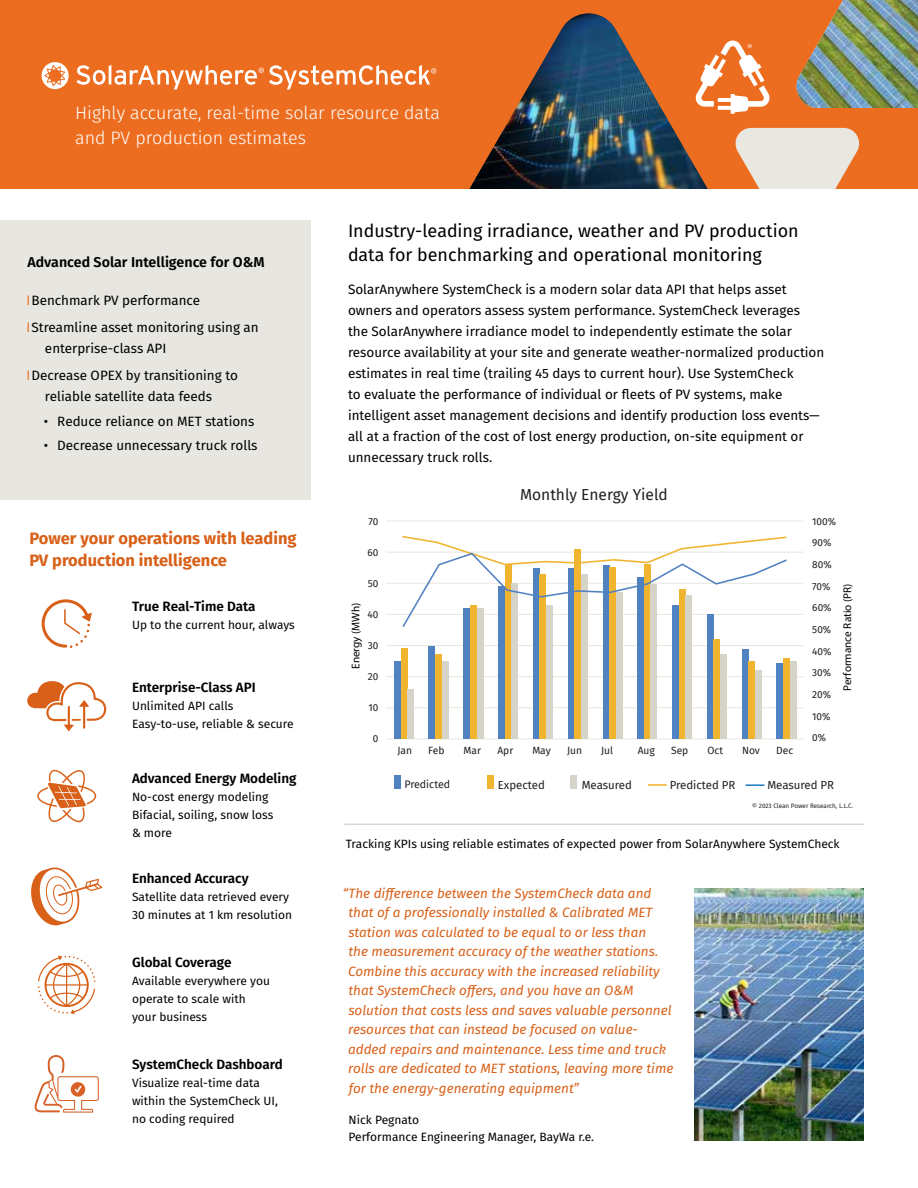
<style>
.page{position:relative;width:918px;height:1188px;background:#fff}
.page>*{position:absolute;margin:0;border:0;box-sizing:border-box;transform-origin:0 0}
.t1{font:18px/24px "Fira Sans";color:#000}
.t2{font:300 18px/25.5px "Fira Sans";color:#fff}
.t3{font:700 16.5px/22.5px "Fira Sans";color:#d86018}
.t4{font:15.6px "Fira Sans";color:#231f20}
.t5{font:600 14.25px "Fira Sans";color:#000}
.t6{font:13.5px/21px "Fira Sans";color:#000}
.t7{font:italic 13.5px/19.5px "Fira Sans";color:#d86018}
.t8{font:600 13.5px "Fira Sans";color:#000}
.t9{font:12px/18px "Fira Sans";color:#000}
.t10{font:11.4px "Fira Sans";color:#231f20}
.t11{font:11.25px "Myriad Pro";color:#000}
.t12{font:10.65px "Fira Sans";color:#231f20}
.t13{font:10.2px "Fira Sans";color:#231f20}
.t14{font:10.05px/21.6px "Fira Sans";color:#231f20}
.t15{font:6.3px "Fira Sans";color:#231f20}
.s1{font-family:"Myriad Pro";color:#ed6d20}
</style>
<div class="page">
<div style="left:0;top:0;width:918px;height:189px;background:#ed6d20"></div>
<svg style="left:76px;top:65px;width:360px;height:24px"></svg>
<svg style="left:42px;top:62px;width:27px;height:27px"></svg>
<img style="left:470px;top:0;width:448px;height:189px">
<div style="left:0;top:220px;width:310px;height:280px;background:#e8e6e0"></div>
<svg style="left:27px;top:681px;width:79px;height:50px"></svg>
<svg style="left:37px;top:769px;width:59px;height:53px"></svg>
<svg style="left:42px;top:599px;width:50px;height:49px"></svg>
<svg style="left:31px;top:867px;width:71px;height:58px"></svg>
<svg style="left:38px;top:956px;width:57px;height:58px"></svg>
<svg style="left:34px;top:1055px;width:65px;height:58px"></svg>
<hr style="left:386px;top:521px;width:418px;height:1px;background:#e7e6df">
<hr style="left:386px;top:552px;width:418px;height:1px;background:#e7e6df">
<hr style="left:386px;top:583px;width:418px;height:1px;background:#e7e6df">
<hr style="left:386px;top:614px;width:418px;height:1px;background:#e7e6df">
<hr style="left:386px;top:645px;width:418px;height:1px;background:#e7e6df">
<hr style="left:386px;top:676px;width:418px;height:1px;background:#e7e6df">
<hr style="left:386px;top:707px;width:418px;height:1px;background:#e7e6df">
<hr style="left:386px;top:739px;width:418px;height:1px;background:#e7e6df">
<div style="left:394px;top:661px;width:7px;height:78px;background:#5082c2"></div>
<div style="left:401px;top:648px;width:6px;height:91px;background:#f0b42f"></div>
<div style="left:407px;top:689px;width:7px;height:50px;background:#d6d4c8"></div>
<div style="left:429px;top:646px;width:6px;height:93px;background:#5082c2"></div>
<div style="left:435px;top:655px;width:7px;height:84px;background:#f0b42f"></div>
<div style="left:442px;top:661px;width:6px;height:78px;background:#d6d4c8"></div>
<div style="left:464px;top:608px;width:6px;height:131px;background:#5082c2"></div>
<div style="left:470px;top:605px;width:7px;height:134px;background:#f0b42f"></div>
<div style="left:477px;top:608px;width:6px;height:131px;background:#d6d4c8"></div>
<div style="left:498px;top:586px;width:7px;height:153px;background:#5082c2"></div>
<div style="left:505px;top:564px;width:6px;height:175px;background:#f0b42f"></div>
<div style="left:511px;top:584px;width:7px;height:155px;background:#d6d4c8"></div>
<div style="left:533px;top:568px;width:7px;height:171px;background:#5082c2"></div>
<div style="left:540px;top:574px;width:6px;height:165px;background:#f0b42f"></div>
<div style="left:546px;top:605px;width:7px;height:134px;background:#d6d4c8"></div>
<div style="left:568px;top:568px;width:7px;height:171px;background:#5082c2"></div>
<div style="left:575px;top:549px;width:6px;height:190px;background:#f0b42f"></div>
<div style="left:581px;top:574px;width:7px;height:165px;background:#d6d4c8"></div>
<div style="left:603px;top:565px;width:6px;height:174px;background:#5082c2"></div>
<div style="left:609px;top:568px;width:7px;height:171px;background:#f0b42f"></div>
<div style="left:616px;top:592px;width:7px;height:147px;background:#d6d4c8"></div>
<div style="left:637px;top:577px;width:7px;height:162px;background:#5082c2"></div>
<div style="left:644px;top:565px;width:6px;height:174px;background:#f0b42f"></div>
<div style="left:650px;top:584px;width:7px;height:155px;background:#d6d4c8"></div>
<div style="left:672px;top:605px;width:7px;height:134px;background:#5082c2"></div>
<div style="left:679px;top:589px;width:6px;height:150px;background:#f0b42f"></div>
<div style="left:685px;top:595px;width:7px;height:144px;background:#d6d4c8"></div>
<div style="left:707px;top:615px;width:7px;height:124px;background:#5082c2"></div>
<div style="left:714px;top:639px;width:6px;height:100px;background:#f0b42f"></div>
<div style="left:720px;top:654px;width:7px;height:85px;background:#d6d4c8"></div>
<div style="left:742px;top:649px;width:6px;height:90px;background:#5082c2"></div>
<div style="left:748px;top:661px;width:7px;height:78px;background:#f0b42f"></div>
<div style="left:755px;top:670px;width:7px;height:69px;background:#d6d4c8"></div>
<div style="left:777px;top:664px;width:6px;height:75px;background:#5082c2"></div>
<div style="left:783px;top:658px;width:7px;height:81px;background:#f0b42f"></div>
<div style="left:790px;top:661px;width:6px;height:78px;background:#d6d4c8"></div>
<div style="left:394px;top:775px;width:7px;height:14px;background:#5082c2"></div>
<div style="left:487px;top:775px;width:7px;height:14px;background:#f0b42f"></div>
<div style="left:571px;top:775px;width:6px;height:14px;background:#d6d4c8"></div>
<svg style="left:648px;top:784px;width:18px;height:2px"></svg>
<svg style="left:746px;top:784px;width:18px;height:2px"></svg>
<svg style="left:401px;top:536px;width:387px;height:92px"></svg>
<img style="left:694px;top:889px;width:170px;height:251px">
<hr style="left:345px;top:824px;width:519px;height:1px;background:#cfcec9">
<h1 class="t2" style="left:75px;top:100px;width:366px">Highly accurate, real-time solar resource data and PV production estimates</h1>
<p class="t5" style="left:27px;top:250px;width:239px">Advanced Solar Intelligence for O&amp;M</p>
<p class="t6" style="left:27px;top:287px;width:233px;line-height:27px"><span class="s1">M</span>Benchmark PV performance<br><span class="s1">M</span>Streamline asset monitoring using an</p>
<p class="t6" style="left:27px;top:335px;width:212px;line-height:27px;text-indent:18px">enterprise-class API<br><span class="s1">M</span>Decrease OPEX by transitioning to</p>
<p class="t6" style="left:45px;top:386px;width:169px">reliable satellite data feeds</p>
<p class="t6" style="left:44px;top:410px;width:212px">• Reduce reliance on MET stations</p>
<p class="t6" style="left:44px;top:434px;width:215px">• Decrease unnecessary truck rolls</p>
<p class="t3" style="left:29px;top:526px;width:269px">Power your operations with leading<br>PV production intelligence</p>
<p class="t8" style="left:132px;top:595px;width:125px">True Real-Time Data</p>
<p class="t9" style="left:132px;top:616px;width:164px">Up to the current hour, always</p>
<p class="t8" style="left:132px;top:676px;width:125px">Enterprise-Class API</p>
<p class="t9" style="left:132px;top:697px;width:163px">Unlimited API calls<br>Easy-to-use, reliable &amp; secure</p>
<p class="t8" style="left:132px;top:767px;width:166px">Advanced Energy Modeling</p>
<p class="t9" style="left:132px;top:787px;width:143px">No-cost energy modeling<br>Bifacial, soiling, snow loss &amp; more</p>
<p class="t8" style="left:132px;top:867px;width:118px">Enhanced Accuracy</p>
<p class="t9" style="left:132px;top:887px;width:162px">Satellite data retrieved every<br>30 minutes at 1 km resolution</p>
<p class="t8" style="left:132px;top:951px;width:101px">Global Coverage</p>
<p class="t9" style="left:132px;top:971px;width:139px">Available everywhere you operate to scale with your business</p>
<p class="t8" style="left:132px;top:1053px;width:152px">SystemCheck Dashboard</p>
<p class="t9" style="left:132px;top:1073px;width:147px">Visualize real-time data within the SystemCheck UI, no coding required</p>
<h1 class="t1" style="left:348px;top:218px;width:452px">Industry-leading irradiance, weather and PV production data for benchmarking and operational monitoring</h1>
<p class="t6" style="left:348px;top:279px;width:478px">SolarAnywhere SystemCheck is a modern solar data API that helps asset owners and operators assess system performance. SystemCheck leverages<br>the SolarAnywhere irradiance model to independently estimate the solar resource availability at your site and generate weather-normalized production estimates in real time (trailing 45 days to current hour). Use SystemCheck<br>to evaluate the performance of individual or fleets of PV systems, make intelligent asset management decisions and identify production loss events— all at a fraction of the cost of lost energy production, on-site equipment or unnecessary truck rolls.</p>
<p class="t14" style="left:368px;top:510px;width:11px">70</p>
<p class="t14" style="left:367px;top:541px;width:12px">60</p>
<p class="t14" style="left:368px;top:572px;width:12px">50</p>
<p class="t14" style="left:367px;top:603px;width:12px">40</p>
<p class="t14" style="left:368px;top:634px;width:12px">30</p>
<p class="t14" style="left:368px;top:666px;width:12px">20</p>
<p class="t14" style="left:368px;top:697px;width:11px">10</p>
<p class="t14" style="left:373px;top:728px;width:7px">0</p>
<p class="t11" style="left:349px;top:669px;width:67px;rotate:-90deg">Energy (MWh)</p>
<p class="t4" style="left:520px;top:483px;width:149px">Monthly Energy Yield</p>
<p class="t13" style="left:397px;top:743px;width:16px">Jan</p>
<p class="t13" style="left:428px;top:743px;width:18px">Feb</p>
<p class="t13" style="left:464px;top:743px;width:19px">Mar</p>
<p class="t13" style="left:497px;top:743px;width:17px">Apr</p>
<p class="t13" style="left:532px;top:743px;width:20px">May</p>
<p class="t13" style="left:567px;top:743px;width:17px">Jun</p>
<p class="t13" style="left:601px;top:743px;width:14px">Jul</p>
<p class="t13" style="left:638px;top:743px;width:19px">Aug</p>
<p class="t13" style="left:671px;top:743px;width:19px">Sep</p>
<p class="t13" style="left:707px;top:743px;width:17px">Oct</p>
<p class="t13" style="left:742px;top:743px;width:19px">Nov</p>
<p class="t13" style="left:776px;top:743px;width:19px">Dec</p>
<p class="t14" style="left:812px;top:510px;width:25px">100%<br>90%<br>80%<br>70%<br>60%<br>50%<br>40%<br>30%<br>20%<br>10%<br>0%</p>
<p class="t11" style="left:840px;top:691px;width:109px;rotate:-90deg">Performance Ratio (PR)</p>
<p class="t12" style="left:404px;top:777px;width:47px">Predicted</p>
<p class="t10" style="left:498px;top:776px;width:49px">Expected</p>
<p class="t10" style="left:582px;top:776px;width:52px">Measured</p>
<p class="t10" style="left:670px;top:776px;width:67px">Predicted PR</p>
<p class="t10" style="left:767px;top:776px;width:68px">Measured PR</p>
<p class="t15" style="left:752px;top:801px;width:103px">© 2023 Clean Power Research, L.L.C.</p>
<p class="t9" style="left:346px;top:835px;width:496px">Tracking KPIs using reliable estimates of expected power from SolarAnywhere SystemCheck</p>
<p class="t7" style="left:348px;top:883px;width:327px;text-indent:-5px">“The difference between the SystemCheck data and that of a professionally installed &amp; Calibrated MET station was calculated to be equal to or less than<br>the measurement accuracy of the weather stations.<br>Combine this accuracy with the increased reliability that SystemCheck offers, and you have an O&amp;M solution that costs less and saves valuable personnel resources that can instead be focused on value&shy;added repairs and maintenance. Less time and truck rolls are dedicated to MET stations, leaving more time for the energy-generating equipment”</p>
<p class="t9" style="left:349px;top:1111px;width:247px;line-height:16.5px">Nick Pegnato<br>Performance Engineering Manager, BayWa r.e.</p>
</div>
